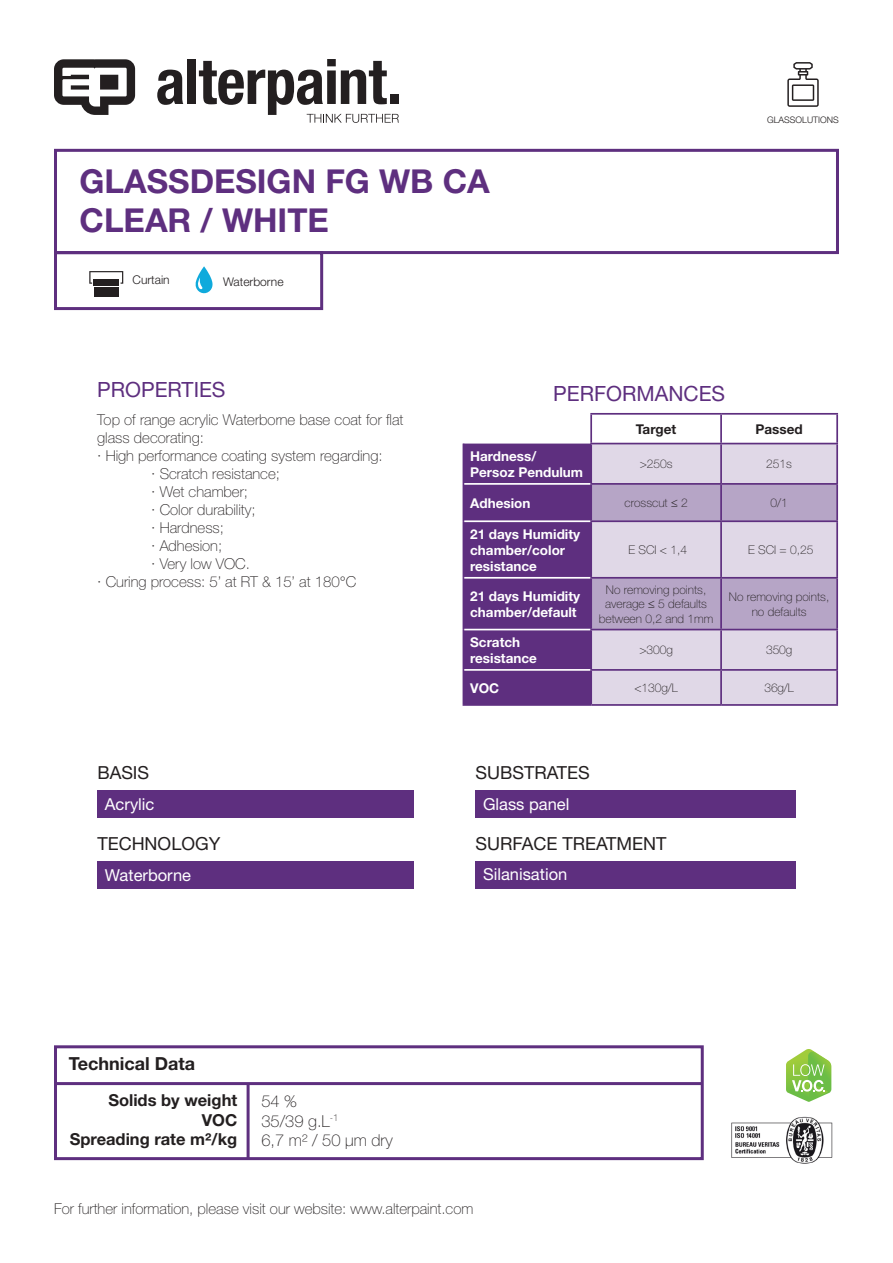
<style>
.page{position:relative;width:893px;height:1263px;background:#fff}
.page>*{position:absolute;margin:0;border:0;box-sizing:border-box;transform-origin:0 0}
.t1{font:700 33px "Helvetica Neue LT Std";color:#5e2f7f}
.t2{font:21px "Helvetica Neue";color:#5e2f7f}
.t3{font:18px "Helvetica Neue";color:#231f20}
.t4{font:700 18px "Helvetica Neue LT Std";color:#231f20}
.t5{font:16.5px "Helvetica Neue";color:#fff}
.t6{font:700 16.5px "Helvetica Neue LT Std";color:#231f20}
.t7{font:100 16.5px "Helvetica Neue";color:#231f20}
.t8{font:100 15px/18px "Helvetica Neue";color:#231f20}
.t9{font:700 13.5px/16.2px "Helvetica Neue";color:#fff}
.t10{font:700 13.5px "Helvetica Neue LT Std";color:#231f20}
.t11{font:100 12px/14.4px "Helvetica Neue";color:#231f20;text-align:center}
.t12{font:300 12px "Helvetica Neue LT Std";color:#231f20}
.t13{font:300 9px "Helvetica Neue LT Std";color:#231f20}
.s1{font-family:"Futura BT";font-weight:300}
</style>
<div class="page">
<svg style="left:787px;top:62px;width:32px;height:45px"></svg>
<div style="left:54px;top:149px;width:785px;height:105px;border:3px solid #5e2f7f"></div>
<div style="left:97px;top:790px;width:317px;height:28px;background:#5e2f7f"></div>
<div style="left:97px;top:861px;width:317px;height:28px;background:#5e2f7f"></div>
<div style="left:475px;top:861px;width:320px;height:28px;background:#5e2f7f"></div>
<div style="left:475px;top:790px;width:321px;height:28px;background:#5e2f7f"></div>
<div style="left:54px;top:1045px;width:650px;height:115px;border:3px solid #5e2f7f"></div>
<hr style="left:54px;top:1082px;width:648px;height:3px;background:#5e2f7f">
<hr style="left:247px;top:1083px;width:3px;height:76px;background:#5e2f7f">
<svg style="left:157px;top:70px;width:26px;height:35px"></svg>
<div style="left:187px;top:60px;width:9px;height:44px;background:#231f20"></div>
<svg style="left:54px;top:59px;width:81px;height:56px"></svg>
<svg style="left:199px;top:59px;width:200px;height:64px"></svg>
<img style="left:731px;top:1116px;width:102px;height:48px">
<div style="left:54px;top:251px;width:269px;height:59px;border:3px solid #5e2f7f"></div>
<svg style="left:195px;top:266px;width:18px;height:28px"></svg>
<svg style="left:89px;top:271px;width:34px;height:13px"></svg>
<div style="left:94px;top:280px;width:25px;height:6px;background:#231f20"></div>
<div style="left:94px;top:287px;width:24px;height:9px;background:#231f20"></div>
<svg style="left:786px;top:1049px;width:45px;height:53px"></svg>
<svg style="left:463px;top:415px;width:373px;height:289px;background:#b29dc2"></svg>
<hr style="left:720px;top:415px;width:2px;height:28px;background:#5e2f7f">
<hr style="left:590px;top:444px;width:2px;height:39px;background:#5e2f7f">
<hr style="left:720px;top:444px;width:2px;height:39px;background:#5e2f7f">
<hr style="left:590px;top:485px;width:2px;height:35px;background:#5e2f7f">
<hr style="left:720px;top:485px;width:2px;height:35px;background:#5e2f7f">
<hr style="left:590px;top:522px;width:2px;height:55px;background:#5e2f7f">
<hr style="left:720px;top:522px;width:2px;height:55px;background:#5e2f7f">
<hr style="left:590px;top:579px;width:2px;height:50px;background:#5e2f7f">
<hr style="left:720px;top:579px;width:2px;height:50px;background:#5e2f7f">
<hr style="left:590px;top:630px;width:2px;height:39px;background:#5e2f7f">
<hr style="left:720px;top:630px;width:2px;height:39px;background:#5e2f7f">
<hr style="left:590px;top:671px;width:2px;height:33px;background:#5e2f7f">
<hr style="left:720px;top:671px;width:2px;height:33px;background:#5e2f7f">
<hr style="left:463px;top:444px;width:1px;height:40px;background:#5e2f7f">
<hr style="left:836px;top:444px;width:2px;height:39px;background:#5e2f7f">
<hr style="left:463px;top:484px;width:1px;height:37px;background:#5e2f7f">
<hr style="left:590px;top:483px;width:131px;height:2px;background:#5e2f7f">
<hr style="left:721px;top:483px;width:117px;height:2px;background:#5e2f7f">
<hr style="left:836px;top:485px;width:2px;height:35px;background:#5e2f7f">
<hr style="left:463px;top:521px;width:1px;height:57px;background:#5e2f7f">
<hr style="left:590px;top:520px;width:131px;height:2px;background:#5e2f7f">
<hr style="left:721px;top:520px;width:117px;height:2px;background:#5e2f7f">
<hr style="left:836px;top:522px;width:2px;height:55px;background:#5e2f7f">
<hr style="left:463px;top:578px;width:1px;height:51px;background:#5e2f7f">
<hr style="left:590px;top:577px;width:131px;height:2px;background:#5e2f7f">
<hr style="left:721px;top:577px;width:117px;height:2px;background:#5e2f7f">
<hr style="left:836px;top:579px;width:2px;height:50px;background:#5e2f7f">
<hr style="left:463px;top:629px;width:1px;height:41px;background:#5e2f7f">
<hr style="left:590px;top:629px;width:131px;height:1px;background:#5e2f7f">
<hr style="left:721px;top:629px;width:117px;height:1px;background:#5e2f7f">
<hr style="left:836px;top:630px;width:2px;height:39px;background:#5e2f7f">
<hr style="left:463px;top:670px;width:1px;height:34px;background:#5e2f7f">
<hr style="left:590px;top:669px;width:131px;height:2px;background:#5e2f7f">
<hr style="left:721px;top:669px;width:117px;height:2px;background:#5e2f7f">
<hr style="left:836px;top:671px;width:2px;height:33px;background:#5e2f7f">
<hr style="left:463px;top:704px;width:128px;height:2px;background:#5e2f7f">
<hr style="left:591px;top:704px;width:130px;height:2px;background:#5e2f7f">
<hr style="left:721px;top:704px;width:117px;height:2px;background:#5e2f7f">
<hr style="left:464px;top:483px;width:126px;height:2px;background:#fff">
<hr style="left:464px;top:520px;width:126px;height:2px;background:#fff">
<hr style="left:464px;top:577px;width:126px;height:2px;background:#fff">
<hr style="left:464px;top:629px;width:126px;height:1px;background:#fff">
<hr style="left:590px;top:413px;width:131px;height:2px;background:#5e2f7f">
<hr style="left:590px;top:415px;width:2px;height:28px;background:#5e2f7f">
<hr style="left:721px;top:413px;width:117px;height:2px;background:#5e2f7f">
<hr style="left:836px;top:415px;width:2px;height:28px;background:#5e2f7f">
<hr style="left:590px;top:443px;width:131px;height:1px;background:#5e2f7f">
<hr style="left:721px;top:443px;width:117px;height:1px;background:#5e2f7f">
<hr style="left:464px;top:669px;width:126px;height:2px;background:#fff">
<p class="t1" style="left:80px;top:161px;width:412px">GLASSDESIGN FG WB CA</p>
<p class="t1" style="left:80px;top:200px;width:251px">CLEAR / WHITE</p>
<p class="t12" style="left:133px;top:273px;width:39px">Curtain</p>
<p class="t12" style="left:223px;top:275px;width:62px">Waterborne</p>
<p class="t13" style="left:767px;top:114px;width:73px">GLASSOLUTIONS</p>
<p class="t2" style="left:97px;top:377px;width:130px">PROPERTIES</p>
<p class="t2" style="left:553px;top:381px;width:173px">PERFORMANCES</p>
<p class="t8" style="left:97px;top:410px;width:308px">Top of range acrylic Waterborne base coat for flat glass decorating:</p>
<p class="t8" style="left:97px;top:446px;width:287px"><span class="s1">·</span> High performance coating system regarding:</p>
<p class="t8" style="left:151px;top:464px;width:130px"><span class="s1">·</span> Scratch resistance;</p>
<p class="t8" style="left:151px;top:482px;width:98px"><span class="s1">·</span> Wet chamber;</p>
<p class="t8" style="left:151px;top:500px;width:106px"><span class="s1">·</span> Color durability;</p>
<p class="t8" style="left:151px;top:518px;width:74px"><span class="s1">·</span> Hardness;</p>
<p class="t8" style="left:151px;top:536px;width:73px"><span class="s1">·</span> Adhesion;</p>
<p class="t8" style="left:151px;top:554px;width:100px"><span class="s1">·</span> Very low VOC.</p>
<p class="t8" style="left:97px;top:572px;width:261px"><span class="s1">·</span> Curing process: 5’ at RT &amp; 15’ at 180°C</p>
<p class="t10" style="left:636px;top:420px;width:42px">Target</p>
<p class="t10" style="left:755px;top:420px;width:49px">Passed</p>
<p class="t9" style="left:470px;top:448px;width:68px">Hardness/</p>
<p class="t9" style="left:470px;top:464px;width:114px">Persoz Pendulum</p>
<p class="t11" style="left:640px;top:457px;width:34px">&gt;250s</p>
<p class="t11" style="left:766px;top:457px;width:27px">251s</p>
<p class="t9" style="left:470px;top:495px;width:62px">Adhesion</p>
<p class="t11" style="left:625px;top:496px;width:65px">crosscut ≤ 2</p>
<p class="t11" style="left:770px;top:496px;width:19px">0/1</p>
<p class="t9" style="left:470px;top:525px;width:111px">21 days Humidity chamber/color resistance</p>
<p class="t11" style="left:625px;top:543px;width:63px">ΔE SCI &lt; 1,4</p>
<p class="t11" style="left:745px;top:543px;width:70px">ΔE SCI = 0,25</p>
<p class="t9" style="left:470px;top:588px;width:111px">21 days Humidity chamber/default</p>
<p class="t11" style="left:599px;top:582px;width:116px">No removing points, average ≤ 5 defaults between 0,2 and 1mm</p>
<p class="t11" style="left:729px;top:590px;width:102px">No removing points, no defaults</p>
<p class="t9" style="left:470px;top:634px;width:68px">Scratch resistance</p>
<p class="t11" style="left:639px;top:643px;width:35px">&gt;300g</p>
<p class="t11" style="left:766px;top:643px;width:28px">350g</p>
<p class="t9" style="left:470px;top:679px;width:31px">VOC</p>
<p class="t11" style="left:634px;top:681px;width:45px">&lt;130g/L</p>
<p class="t11" style="left:764px;top:681px;width:31px">36g/L</p>
<p class="t3" style="left:97px;top:762px;width:53px">BASIS</p>
<p class="t5" style="left:105px;top:794px;width:51px">Acrylic</p>
<p class="t3" style="left:475px;top:762px;width:116px">SUBSTRATES</p>
<p class="t5" style="left:483px;top:794px;width:88px">Glass panel</p>
<p class="t3" style="left:97px;top:833px;width:125px">TECHNOLOGY</p>
<p class="t3" style="left:475px;top:833px;width:192px">SURFACE TREATMENT</p>
<p class="t5" style="left:105px;top:865px;width:88px">Waterborne</p>
<p class="t5" style="left:483px;top:864px;width:86px">Silanisation</p>
<p class="t4" style="left:69px;top:1052px;width:128px">Technical Data</p>
<p class="t6" style="left:108px;top:1090px;width:130px">Solids by weight</p>
<p class="t6" style="left:202px;top:1109px;width:37px">VOC</p>
<p class="t6" style="left:70px;top:1129px;width:169px">Spreading rate m²/kg</p>
<p class="t7" style="left:261px;top:1091px;width:37px">54 %</p>
<p class="t7" style="left:261px;top:1111px;width:79px">35/39 g.L<sup>-1</sup></p>
<p class="t7" style="left:261px;top:1131px;width:133px">6,7 m² / 50 µm dry</p>
<p class="t8" style="left:54px;top:1199px;width:421px">For further information, please visit our website: www.alterpaint.com</p>
</div>
